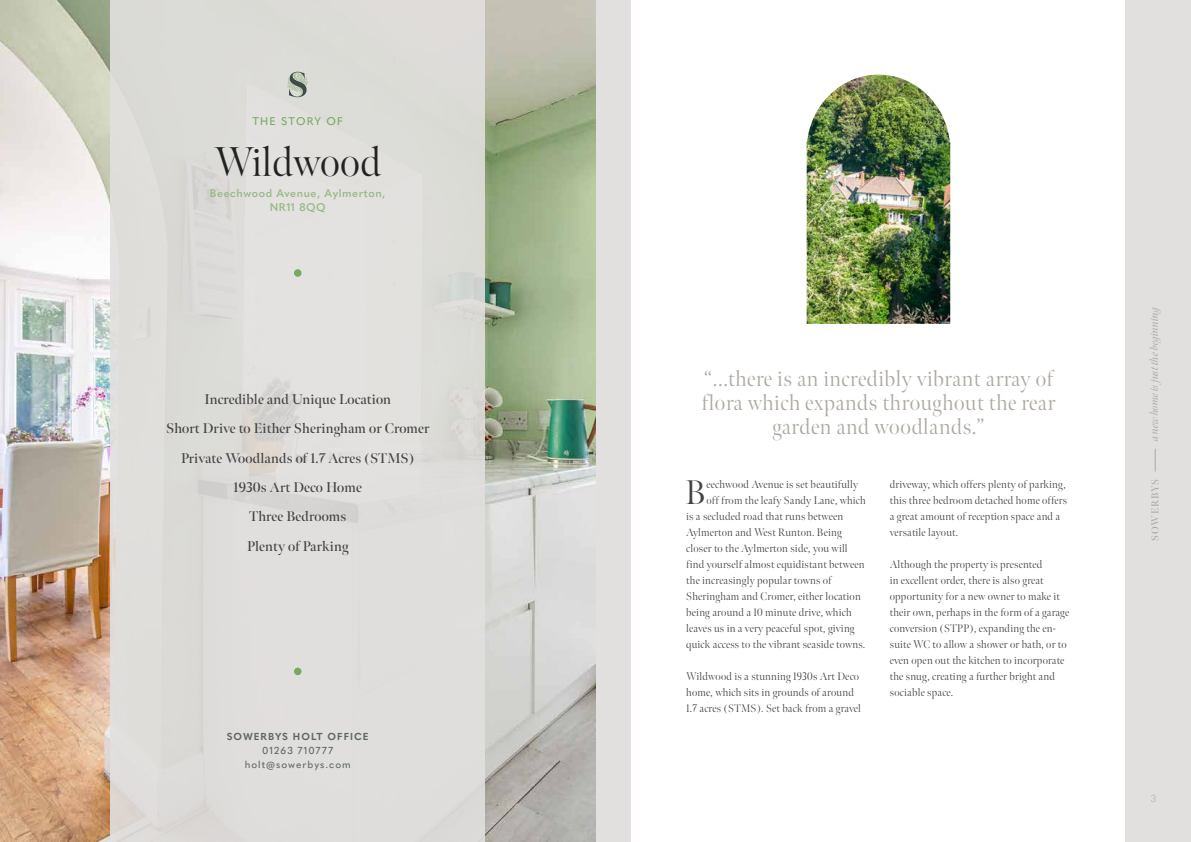
<style>
.page{position:relative;width:1191px;height:842px;background:#fff}
.page>*{position:absolute;margin:0;border:0;box-sizing:border-box;transform-origin:0 0}
.t1{font:300 41.5px "Meno Banner";color:#222223}
.t2{font:300 34px "Meno Banner";color:#434141}
.t3{font:300 22px/24px "Meno Banner";letter-spacing:.025em;color:#ada8a0;text-align:center}
.t4{font:600 14px/29.3px "Meno Banner";letter-spacing:.01em;color:#434141;text-align:center}
.t5{font:300 11px/16px "Meno Banner";letter-spacing:.02em;color:#434141}
.t6{font:600 11px/14px "Quasimoda";letter-spacing:.05em;color:#96ba81;text-align:center}
.t7{font:italic 11px "Meno Banner";letter-spacing:-.01em;color:#ada8a0}
.t8{font:500 11px "Quasimoda";letter-spacing:.1em;color:#76aa62}
.t9{font:500 10px/14px "Quasimoda";letter-spacing:.1em;color:#5e6662;text-align:center}
.t10{font:700 10px "Quasimoda";letter-spacing:.1em;color:#5e6662}
.t11{font:600 10px "Meno Banner";letter-spacing:.08em;color:#ada8a0}
.t12{font:300 10px "Quasimoda";color:#ada8a0}
</style>
<div class="page">
<div style="left:595px;top:0;width:596px;height:842px;background:#e2e0df"></div>
<svg style="left:1155px;top:449px;width:1px;height:22px"></svg>
<img style="left:0;top:0;width:595px;height:842px">
<div style="left:111px;top:0;width:374px;height:842px;background:#e2e0df"></div>
<div style="left:294px;top:269px;width:7px;height:8px;background:#76aa62;border-radius:50%"></div>
<div style="left:294px;top:668px;width:7px;height:7px;background:#76aa62;border-radius:50%"></div>
<svg style="left:287px;top:72px;width:21px;height:25px"></svg>
<div style="left:631px;top:0;width:494px;height:842px;background:#fff"></div>
<img style="left:806px;top:75px;width:144px;height:249px">
<p class="t8" style="left:252px;top:113px;width:92px">THE STORY OF</p>
<h1 class="t1" style="left:214px;top:137px;width:169px">Wildwood</h1>
<p class="t6" style="left:210px;top:186px;width:177px">Beechwood Avenue, Aylmerton,<br>NR11 8QQ</p>
<p class="t4" style="left:166px;top:385px;width:265px">Incredible and Unique Location<br>Short Drive to Either Sheringham or Cromer<br>Private Woodlands of 1.7 Acres (STMS)<br>1930s Art Deco Home<br>Three Bedrooms<br>Plenty of Parking</p>
<p class="t10" style="left:227px;top:728px;width:143px">SOWERBYS HOLT OFFICE</p>
<p class="t9" style="left:245px;top:742px;width:107px">01263 710777 holt@sowerbys.com</p>
<h3 class="t3" style="left:701px;top:367px;width:355px">“...there is an incredibly vibrant array of flora which expands throughout the rear garden and woodlands.”</h3>
<h2 class="t2" style="left:685px;top:472px;width:22px">B</h2>
<p class="t5" style="left:706px;top:477px;width:153px">eechwood Avenue is set beautifully</p>
<p class="t5" style="left:706px;top:493px;width:161px">off from the leafy Sandy Lane, which</p>
<p class="t5" style="left:686px;top:509px;width:158px">is a secluded road that runs between</p>
<p class="t5" style="left:686px;top:525px;width:157px">Aylmerton and West Runton. Being</p>
<p class="t5" style="left:686px;top:541px;width:163px">closer to the Aylmerton side, you will</p>
<p class="t5" style="left:686px;top:557px;width:180px">find yourself almost equidistant between</p>
<p class="t5" style="left:686px;top:573px;width:147px">the increasingly popular towns of</p>
<p class="t5" style="left:686px;top:589px;width:176px">Sheringham and Cromer, either location</p>
<p class="t5" style="left:686px;top:605px;width:167px">being around a 10 minute drive, which</p>
<p class="t5" style="left:686px;top:621px;width:170px">leaves us in a very peaceful spot, giving</p>
<p class="t5" style="left:686px;top:637px;width:180px">quick access to the vibrant seaside towns.</p>
<p class="t5" style="left:686px;top:669px;width:176px">Wildwood is a stunning 1930s Art Deco home, which sits in grounds of around<br>1.7 acres (STMS). Set back from a gravel</p>
<p class="t5" style="left:889px;top:477px;width:179px">driveway, which offers plenty of parking, this three bedroom detached home offers a great amount of reception space and a versatile layout.</p>
<p class="t5" style="left:889px;top:557px;width:181px">Although the property is presented<br>in excellent order, there is also great opportunity for a new owner to make it their own, perhaps in the form of a garage conversion (STPP), expanding the en&shy;suite WC to allow a shower or bath, or to even open out the kitchen to incorporate the snug, creating a further bright and sociable space.</p>
<p class="t7" style="left:1147px;top:441px;width:138px;rotate:-90deg">a new home is just the beginning</p>
<p class="t11" style="left:1149px;top:541px;width:63px;rotate:-90deg">SOWERBYS</p>
<p class="t12" style="left:1150px;top:791px;width:7px">3</p>
</div>
